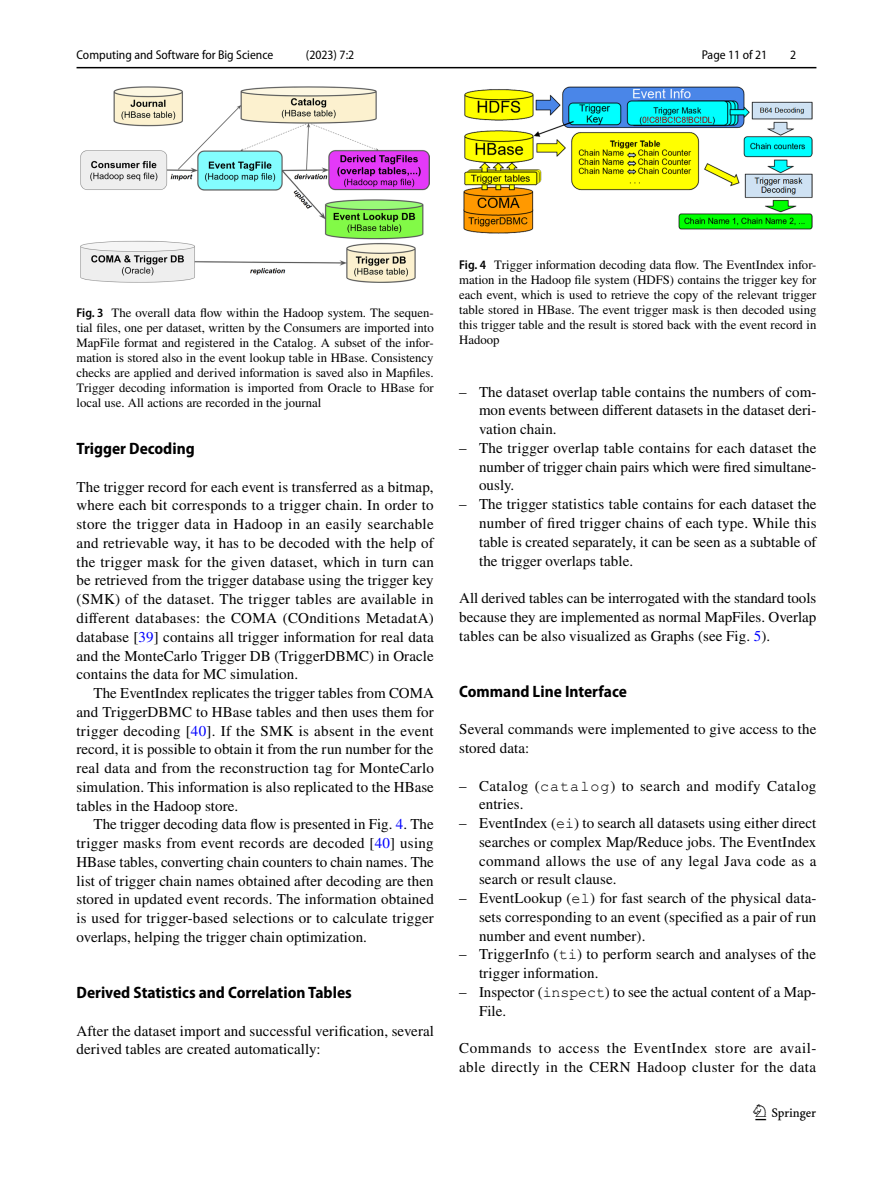
<style>
.page{position:relative;width:893px;height:1187px;background:#fff}
.page>*{position:absolute;margin:0;border:0;box-sizing:border-box;transform-origin:0 0}
.t1{font:22.5px "Springnew Regular 3";color:#000}
.t2{font:700 semi-condensed 16.5px "Myriad Pro";color:#000}
.t3{font:15px/18.8px "STIX";letter-spacing:.005em;color:#000;text-align:justify}
.t4{font:15px/18.8px "STIX";letter-spacing:.025em;color:#000}
.t5{font:15px/18.8px "STIX";letter-spacing:.03em;color:#000}
.t6{font:12.75px/15px "STIX";color:#000;text-align:justify}
.t7{font:semi-condensed 12.75px "Myriad Pro";color:#000}
.s1{font-family:"Myriad Pro";font-weight:600;font-stretch:semi-condensed}
.s2{color:#00f}
.s3{font-family:"Courier New"}
</style>
<div class="page">
<hr style="left:77px;top:67px;width:739px;height:1px;background:#000">
<img style="left:81px;top:87px;width:348px;height:195px">
<img style="left:463px;top:87px;width:349px;height:147px">
<p class="t7" style="left:77px;top:48px;width:198px">Computing and Software for Big Science</p>
<p class="t7" style="left:306px;top:48px;width:50px">(2023) 7:2</p>
<p class="t7" style="left:702px;top:48px;width:67px">Page 11 of 21</p>
<p class="t7" style="left:790px;top:48px;width:8px">2</p>
<p class="t6" style="left:77px;top:306px;width:359px"><span class="s1">Fig. 3</span> The overall data flow within the Hadoop system. The sequen&shy;tial files, one per dataset, written by the Consumers are imported into MapFile format and registered in the Catalog. A subset of the infor&shy;mation is stored also in the event lookup table in HBase. Consistency checks are applied and derived information is saved also in Mapfiles.<br>Trigger decoding information is imported from Oracle to HBase for local use. All actions are recorded in the journal</p>
<p class="t2" style="left:77px;top:439px;width:120px">Trigger Decoding</p>
<p class="t3" style="left:77px;top:478px;width:359px">The trigger record for each event is transferred as a bitmap, where each bit corresponds to a trigger chain. In order to store the trigger data in Hadoop in an easily searchable and retrievable way, it has to be decoded with the help of the trigger mask for the given dataset, which in turn can be retrieved from the trigger database using the trigger key (SMK) of the dataset. The trigger tables are available in different databases: the COMA (COnditions MetadatA) database [<span class="s2">39</span>] contains all trigger information for real data and the MonteCarlo Trigger DB (TriggerDBMC) in Oracle contains the data for MC simulation.</p>
<p class="t3" style="left:77px;top:684px;width:359px;text-indent:17px">The EventIndex replicates the trigger tables from COMA and TriggerDBMC to HBase tables and then uses them for trigger decoding [<span class="s2">40</span>]. If the SMK is absent in the event record, it is possible to obtain it from the run number for the real data and from the reconstruction tag for MonteCarlo simulation. This information is also replicated to the HBase tables in the Hadoop store.</p>
<p class="t3" style="left:77px;top:815px;width:359px;text-indent:17px">The trigger decoding data flow is presented in Fig. <span class="s2">4</span>. The trigger masks from event records are decoded [<span class="s2">40</span>] using HBase tables, converting chain counters to chain names. The list of trigger chain names obtained after decoding are then stored in updated event records. The information obtained is used for trigger-based selections or to calculate trigger overlaps, helping the trigger chain optimization.</p>
<p class="t2" style="left:77px;top:983px;width:277px">Derived Statistics and Correlation Tables</p>
<p class="t3" style="left:77px;top:1022px;width:359px">After the dataset import and successful verification, several derived tables are created automatically:</p>
<p class="t6" style="left:459px;top:258px;width:359px"><span class="s1">Fig. 4</span> Trigger information decoding data flow. The EventIndex infor&shy;mation in the Hadoop file system (HDFS) contains the trigger key for each event, which is used to retrieve the copy of the relevant trigger table stored in HBase. The event trigger mask is then decoded using this trigger table and the result is stored back with the event record in Hadoop</p>
<p class="t3" style="left:479px;top:383px;width:339px;text-indent:-20px">– The dataset overlap table contains the numbers of com&shy;mon events between different datasets in the dataset deri&shy;vation chain.</p>
<p class="t3" style="left:479px;top:439px;width:339px;text-indent:-20px">– The trigger overlap table contains for each dataset the number of trigger chain pairs which were fired simultane&shy;ously.</p>
<p class="t3" style="left:479px;top:496px;width:339px;text-indent:-20px">– The trigger statistics table contains for each dataset the number of fired trigger chains of each type. While this table is created separately, it can be seen as a subtable of the trigger overlaps table.</p>
<p class="t3" style="left:459px;top:589px;width:359px">All derived tables can be interrogated with the standard tools because they are implemented as normal MapFiles. Overlap tables can be also visualized as Graphs (see Fig. <span class="s2">5</span>).</p>
<p class="t2" style="left:459px;top:682px;width:169px">Command Line Interface</p>
<p class="t3" style="left:459px;top:721px;width:359px">Several commands were implemented to give access to the stored data:</p>
<p class="t5" style="left:479px;top:777px;width:339px;text-indent:-20px">– Catalog (<span class="s3">catalog</span>) to search and modify Catalog entries.</p>
<p class="t3" style="left:479px;top:814px;width:339px;text-indent:-20px">– EventIndex (<span class="s3">ei</span>) to search all datasets using either direct searches or complex Map/Reduce jobs. The EventIndex command allows the use of any legal Java code as a search or result clause.</p>
<p class="t3" style="left:479px;top:889px;width:339px;text-indent:-20px">– EventLookup (<span class="s3">el</span>) for fast search of the physical data&shy;sets corresponding to an event (specified as a pair of run number and event number).</p>
<p class="t3" style="left:479px;top:946px;width:339px;text-indent:-20px">– TriggerInfo (<span class="s3">ti</span>) to perform search and analyses of the trigger information.</p>
<p class="t3" style="left:479px;top:983px;width:339px;text-indent:-20px">– Inspector (<span class="s3">inspect</span>) to see the actual content of a Map-<br>File.</p>
<p class="t4" style="left:459px;top:1039px;width:359px">Commands to access the EventIndex store are avail&shy;able directly in the CERN Hadoop cluster for the data</p>
<h1 class="t1" style="left:755px;top:1104px;width:62px">1 3</h1>
</div>
